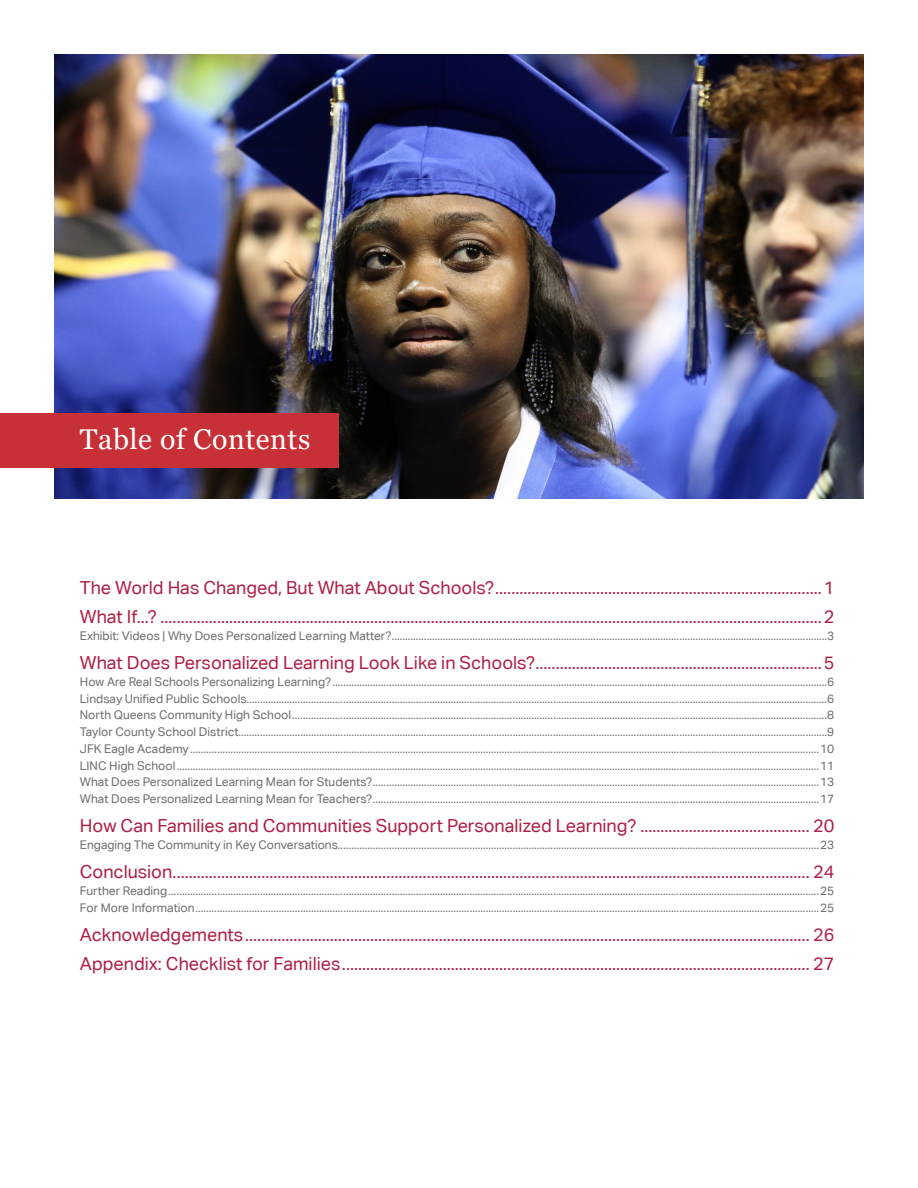
<style>
.page{position:relative;width:918px;height:1188px;background:#fff}
.page>*{position:absolute;margin:0;border:0;box-sizing:border-box;transform-origin:0 0}
.t1{font:28.5px "Georgia";letter-spacing:.02em;color:#fff}
.TOC1{font:18px "Aktiv Grotesk";color:#af1e44}
.TOC2{font:12px "Aktiv Grotesk";color:#6c6d70}
</style>
<div class="page">
<img style="left:54px;top:54px;width:810px;height:445px">
<div style="left:0;top:414px;width:339px;height:54px;background:#c73036"></div>
<p class="t1" style="left:80px;top:422px;width:232px">Table of Contents</p>
<p class="TOC1" style="left:80px;top:577px;width:756px">The World Has Changed, But What About Schools?.................................................................................1</p>
<p class="TOC1" style="left:80px;top:606px;width:756px">What If...? ....................................................................................................................................................................2</p>
<p class="TOC2" style="left:80px;top:629px;width:756px">Exhibit: Videos | Why Does Personalized Learning Matter?..................................................................................................................................................................3</p>
<p class="TOC1" style="left:80px;top:652px;width:756px">What Does Personalized Learning Look Like in Schools?.......................................................................5</p>
<p class="TOC2" style="left:80px;top:675px;width:756px">How Are Real Schools Personalizing Learning?........................................................................................................................................................................................6</p>
<p class="TOC2" style="left:80px;top:691px;width:756px">Lindsay Unified Public Schools........................................................................................................................................................................................................................6</p>
<p class="TOC2" style="left:80px;top:708px;width:756px">North Queens Community High School.......................................................................................................................................................................................................8</p>
<p class="TOC2" style="left:80px;top:725px;width:756px">Taylor County School District...........................................................................................................................................................................................................................9</p>
<p class="TOC2" style="left:80px;top:742px;width:756px">JFK Eagle Academy..........................................................................................................................................................................................................................................10</p>
<p class="TOC2" style="left:80px;top:758px;width:756px">LINC High School...............................................................................................................................................................................................................................................11</p>
<p class="TOC2" style="left:80px;top:775px;width:756px">What Does Personalized Learning Mean for Students?......................................................................................................................................................................13</p>
<p class="TOC2" style="left:80px;top:792px;width:756px">What Does Personalized Learning Mean for Teachers?......................................................................................................................................................................17</p>
<p class="TOC1" style="left:80px;top:815px;width:756px">How Can Families and Communities Support Personalized Learning? .......................................... 20</p>
<p class="TOC2" style="left:80px;top:838px;width:756px">Engaging The Community in Key Conversations...................................................................................................................................................................................23</p>
<p class="TOC1" style="left:80px;top:861px;width:756px">Conclusion.............................................................................................................................................................. 24</p>
<p class="TOC2" style="left:80px;top:884px;width:756px">Further Reading..................................................................................................................................................................................................................................................25</p>
<p class="TOC2" style="left:80px;top:900px;width:756px">For More Information........................................................................................................................................................................................................................................25</p>
<p class="TOC1" style="left:80px;top:924px;width:756px">Acknowledgements............................................................................................................................................ 26</p>
<p class="TOC1" style="left:80px;top:953px;width:756px">Appendix: Checklist for Families.................................................................................................................... 27</p>
</div>
